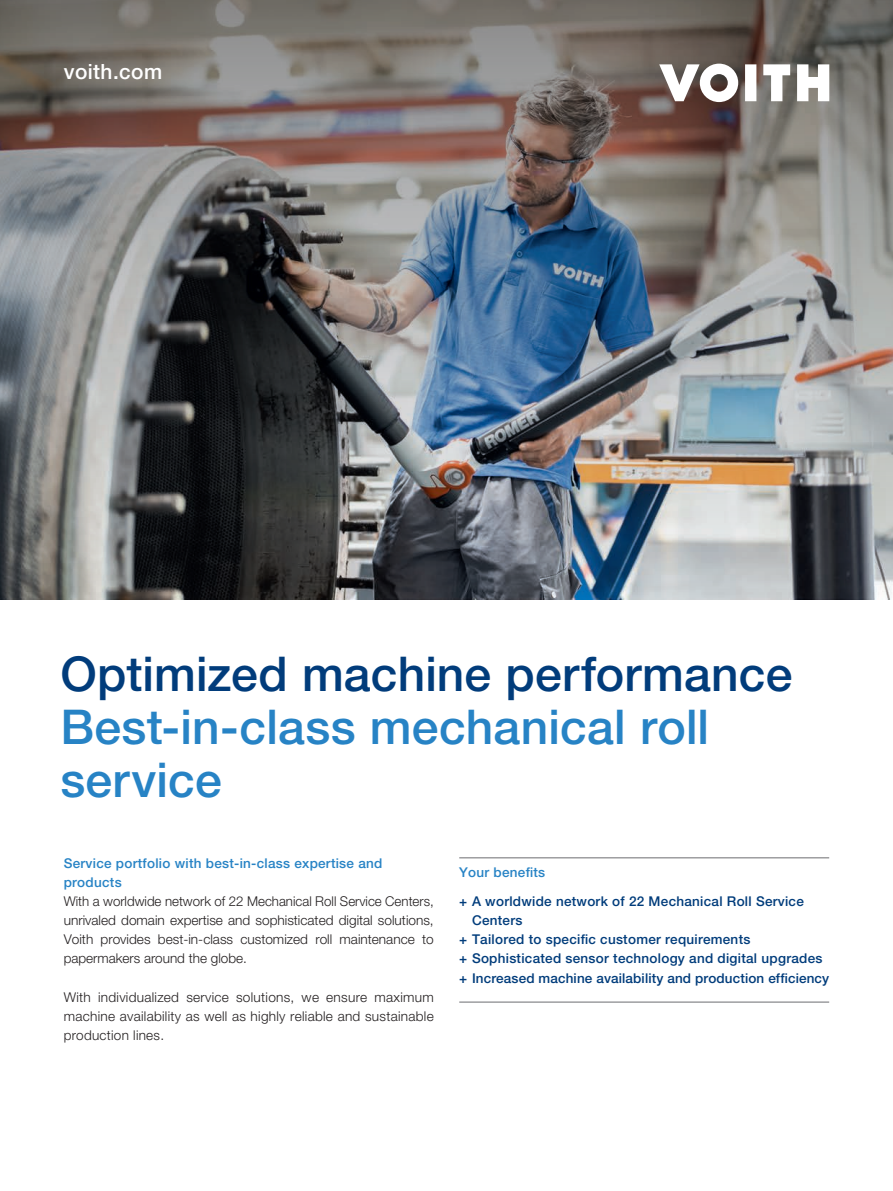
<style>
.page{position:relative;width:893px;height:1191px;background:#fff}
.page>*{position:absolute;margin:0;border:0;box-sizing:border-box;transform-origin:0 0}
.t1{font:500 48px/52.8px "Helvetica Neue LT Pro";letter-spacing:.005em;color:#2783c5}
.t2{font:500 48px "Helvetica Neue LT Pro";letter-spacing:.005em;color:#013c7b}
.t3{font:500 21px "Helvetica Neue LT Pro";letter-spacing:.02em;color:#fff}
.t4{font:300 13.5px/19.2px "Helvetica Neue LT Pro";letter-spacing:.01em;color:#231f20;text-align:justify}
.t5{font:500 13.5px "Helvetica Neue LT Pro";letter-spacing:.02em;color:#013c7b}
.t6{font:500 13.5px/19.2px "Helvetica Neue LT Pro";letter-spacing:.02em;color:#2783c5}
</style>
<div class="page">
<img style="left:0;top:0;width:893px;height:600px">
<hr style="left:459px;top:857px;width:370px;height:1px;background:#6c6d70">
<hr style="left:459px;top:1001px;width:370px;height:1px;background:#6c6d70">
<svg style="left:659px;top:64px;width:79px;height:38px"></svg>
<svg style="left:745px;top:64px;width:11px;height:37px"></svg>
<svg style="left:763px;top:64px;width:27px;height:37px"></svg>
<svg style="left:797px;top:64px;width:32px;height:37px"></svg>
<h2 class="t3" style="left:64px;top:59px;width:100px">voith.com</h2>
<h1 class="t2" style="left:60px;top:646px;width:734px">Optimized machine performance</h1>
<h1 class="t1" style="left:60px;top:700px;width:650px">Best-in-class mechanical roll service</h1>
<p class="t6" style="left:64px;top:853px;width:320px">Service portfolio with best-in-class expertise and products</p>
<p class="t4" style="left:64px;top:891px;width:371px">With a worldwide network of 22 Mechanical Roll Service Centers, unrivaled domain expertise and sophisticated digital solutions, Voith provides best-in-class customized roll maintenance to papermakers around the globe.</p>
<p class="t4" style="left:64px;top:987px;width:371px">With individualized service solutions, we ensure maximum machine availability as well as highly reliable and sustainable production lines.</p>
<p class="t6" style="left:459px;top:863px;width:87px">Your benefits</p>
<p class="t5" style="left:459px;top:893px;width:346px">+ A worldwide network of 22 Mechanical Roll Service</p>
<p class="t5" style="left:472px;top:912px;width:52px">Centers</p>
<p class="t5" style="left:459px;top:931px;width:293px">+ Tailored to specific customer requirements</p>
<p class="t5" style="left:459px;top:950px;width:365px">+ Sophisticated sensor technology and digital upgrades</p>
<p class="t5" style="left:459px;top:969px;width:371px">+ Increased machine availability and production efficiency</p>
</div>
